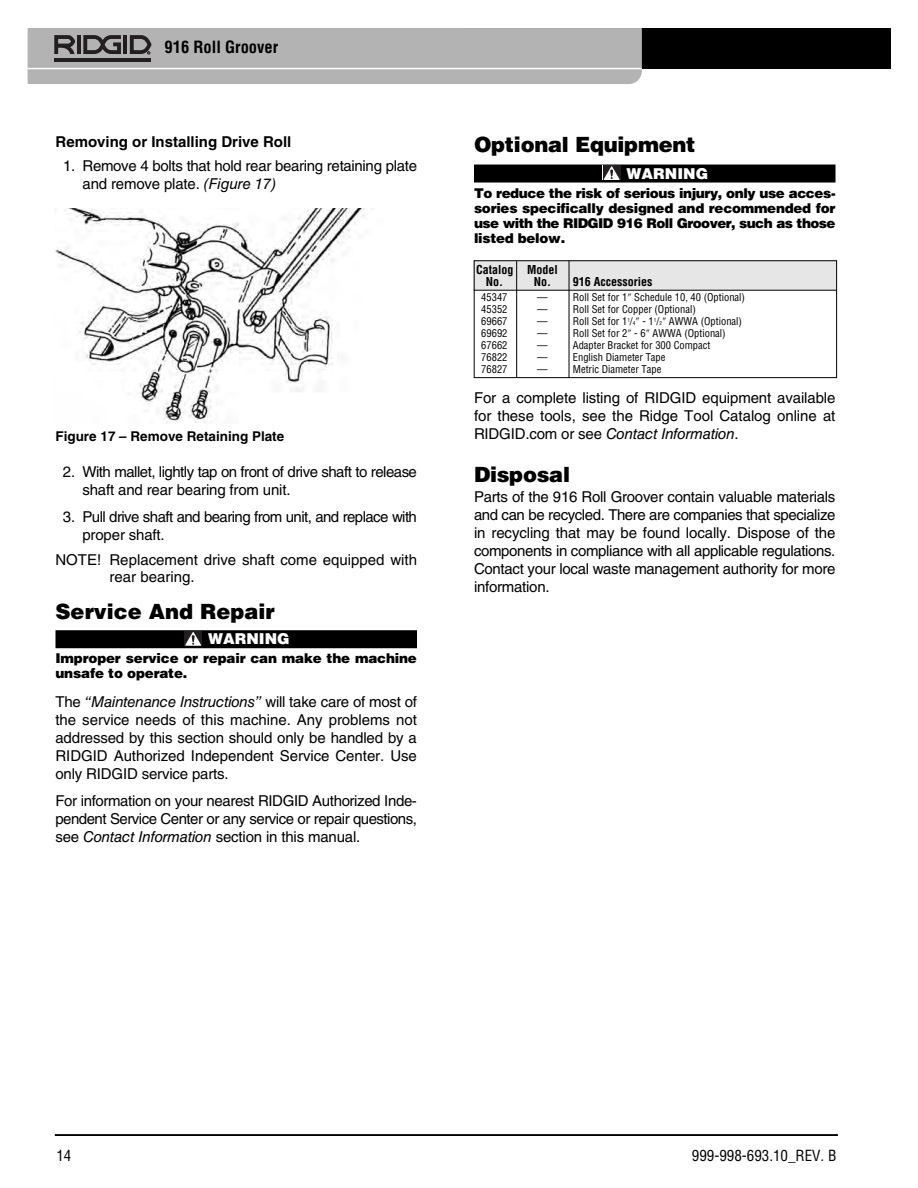
<style>
.page{position:relative;width:918px;height:1188px;background:#fff}
.page>*{position:absolute;margin:0;border:0;box-sizing:border-box;transform-origin:0 0}
.t1{font:900 21px "Helvetica LT Std";letter-spacing:-.015em;color:#000}
.t2{font:700 condensed 16.5px "Helvetica LT Std";color:#000}
.t3{font:15px/18px "Helvetica LT Std";letter-spacing:-.01em;color:#000;text-align:justify}
.t4{font:15px/18px "Helvetica LT Std";letter-spacing:-.035em;color:#000}
.t5{font:700 15px "Helvetica LT Std";color:#000}
.t6{font:condensed 15px "Helvetica LT Std";color:#000}
.t7{font:900 15px "Helvetica LT Std";color:#fff}
.t8{font:900 13.5px/15px "Helvetica LT Std";letter-spacing:-.015em;color:#000}
.t9{font:700 13.5px "Helvetica LT Std";color:#000}
.t10{font:700 condensed 12px/12px "Helvetica LT Std";color:#000}
.t11{font:condensed 10.5px "Helvetica LT Std";color:#000}
.s1{font-style:italic}
.s2{font-size:5.25px}
</style>
<div class="page">
<div style="left:464px;top:28px;width:426px;height:41px;background:#000"></div>
<svg style="left:28px;top:28px;width:614px;height:56px;background:#afaeae"></svg>
<hr style="left:55px;top:1134px;width:783px;height:2px;background:#000">
<div style="left:56px;top:630px;width:361px;height:18px;background:#000"></div>
<div style="left:184px;top:631px;width:18px;height:15px;background:#231f20"></div>
<svg style="left:185px;top:632px;width:16px;height:14px"></svg>
<img style="left:55px;top:208px;width:318px;height:215px">
<div style="left:474px;top:165px;width:362px;height:18px;background:#000"></div>
<div style="left:603px;top:165px;width:17px;height:15px;background:#231f20"></div>
<svg style="left:604px;top:166px;width:16px;height:14px"></svg>
<div style="left:474px;top:260px;width:362px;height:30px;background:#e6e6e6"></div>
<div style="left:474px;top:260px;width:363px;height:118px;border:1px solid #000"></div>
<hr style="left:569px;top:261px;width:1px;height:117px;background:#000">
<hr style="left:516px;top:261px;width:1px;height:117px;background:#000">
<hr style="left:474px;top:290px;width:363px;height:1px;background:#000">
<p class="t2" style="left:165px;top:41px;width:115px">916 Roll Groover</p>
<p class="t5" style="left:56px;top:137px;width:237px">Removing or Installing Drive Roll</p>
<p class="t3" style="left:83px;top:158px;width:336px;text-indent:-20px">1. Remove 4 bolts that hold rear bearing retaining plate and remove plate. <span class="s1">(Figure 17)</span></p>
<p class="t9" style="left:56px;top:431px;width:230px">Figure 17 – Remove Retaining Plate</p>
<p class="t4" style="left:82px;top:464px;width:336px;text-indent:-20px">2. With mallet, lightly tap on front of drive shaft to release shaft and rear bearing from unit.</p>
<p class="t4" style="left:82px;top:509px;width:336px;text-indent:-20px">3. Pull drive shaft and bearing from unit, and replace with proper shaft.</p>
<p class="t3" style="left:109px;top:553px;width:309px;line-height:16.5px;text-indent:-54px">NOTE! Replacement drive shaft come equipped with rear bearing.</p>
<h1 class="t1" style="left:56px;top:604px;width:221px">Service And Repair</h1>
<p class="t7" style="left:208px;top:634px;width:83px">WARNING</p>
<p class="t8" style="left:56px;top:652px;width:363px">Improper service or repair can make the machine unsafe to operate.</p>
<p class="t3" style="left:55px;top:694px;width:363px">The <span class="s1">“Maintenance Instructions”</span> will take care of most of the service needs of this machine. Any problems not addressed by this section should only be handled by a RIDGID Authorized Independent Service Center. Use only RIDGID service parts.</p>
<p class="t3" style="left:55px;top:793px;width:363px">For information on your nearest RIDGID Authorized Inde&shy;pendent Service Center or any service or repair questions, see <span class="s1">Contact Information</span> section in this manual.</p>
<h1 class="t1" style="left:474px;top:136px;width:223px">Optional Equipment</h1>
<p class="t7" style="left:627px;top:168px;width:83px">WARNING</p>
<p class="t8" style="left:474px;top:186px;width:363px;text-align:justify">To reduce the risk of serious injury, only use acces&shy;sories specifically designed and recommended for use with the RIDGID 916 Roll Groover, such as those listed below.</p>
<p class="t10" style="left:486px;top:265px;width:74px;text-indent:-10px">Catalog Model<br>No.</p>
<p class="t10" style="left:534px;top:277px;width:120px">No. 916 Accessories</p>
<p class="t11" style="left:481px;top:293px;width:28px">45347</p>
<p class="t11" style="left:537px;top:293px;width:209px">— Roll Set for 1 Schedule 10, 40 (Optional)</p>
<p class="t11" style="left:481px;top:305px;width:28px">45352</p>
<p class="t11" style="left:537px;top:305px;width:160px">— Roll Set for Copper (Optional)</p>
<p class="t11" style="left:481px;top:317px;width:28px">69667</p>
<p class="t11" style="left:537px;top:317px;width:206px">— Roll Set for 1<sup>1</sup>/<span class="s2">4</span> - 1<sup>1</sup>/<span class="s2">2</span> AWWA (Optional)</p>
<p class="t11" style="left:481px;top:329px;width:28px">69692</p>
<p class="t11" style="left:537px;top:329px;width:190px">— Roll Set for 2 - 6 AWWA (Optional)</p>
<p class="t11" style="left:481px;top:341px;width:28px">67662</p>
<p class="t11" style="left:537px;top:341px;width:175px">— Adapter Bracket for 300 Compact</p>
<p class="t11" style="left:481px;top:353px;width:28px">76822</p>
<p class="t11" style="left:537px;top:353px;width:130px">— English Diameter Tape</p>
<p class="t11" style="left:481px;top:365px;width:28px">76827</p>
<p class="t11" style="left:537px;top:365px;width:126px">— Metric Diameter Tape</p>
<p class="t3" style="left:474px;top:390px;width:363px">For a complete listing of RIDGID equipment available for these tools, see the Ridge Tool Catalog online at RIDGID.com or see <span class="s1">Contact Information</span>.</p>
<h1 class="t1" style="left:474px;top:467px;width:98px">Disposal</h1>
<p class="t3" style="left:474px;top:490px;width:363px">Parts of the 916 Roll Groover contain valuable materials and can be recycled. There are companies that specialize in recycling that may be found locally. Dispose of the components in compliance with all applicable regulations.<br>Contact your local waste management authority for more information.</p>
<p class="t6" style="left:56px;top:1150px;width:16px">14</p>
<p class="t6" style="left:692px;top:1150px;width:146px">999-998-693.10_REV. B</p>
</div>
